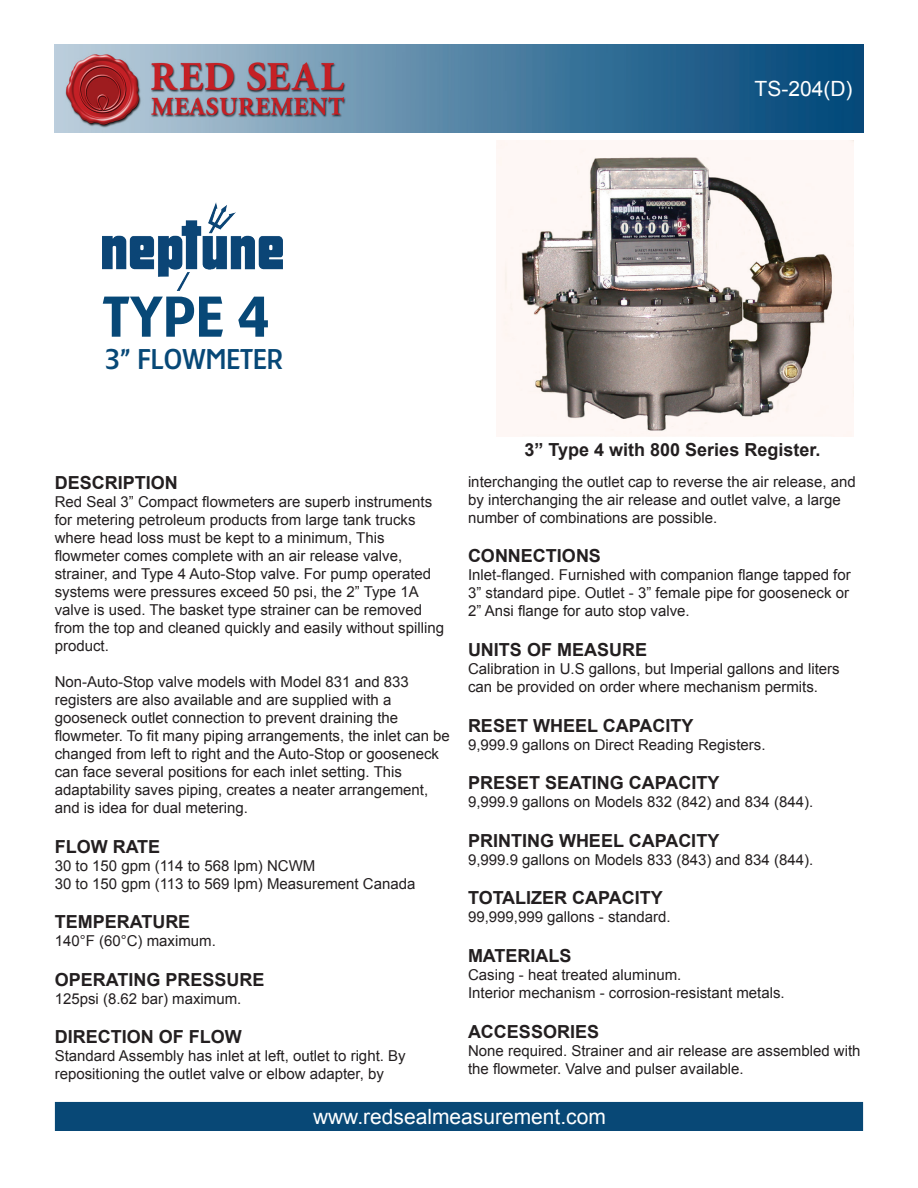
<style>
.page{position:relative;width:918px;height:1188px;background:#fff}
.page>*{position:absolute;margin:0;border:0;box-sizing:border-box;transform-origin:0 0}
.t1{font:600 54px "TF Forever";color:#074877}
.t2{font:500 27px "TF Forever";color:#074877}
.t3{font:21px "Arial";color:#fff}
.t4{font:700 18px "Arial";color:#231f20}
.t5{font:15px/18px "Arial";color:#231f20}
</style>
<div class="page">
<img style="left:54px;top:44px;width:810px;height:89px">
<img style="left:103px;top:203px;width:180px;height:88px">
<div style="left:52px;top:1099px;width:814px;height:35px;background:#084876;border:3px solid #fff"></div>
<img style="left:497px;top:140px;width:356px;height:296px">
<h3 class="t3" style="left:755px;top:75px;width:100px">TS-204(D)</h3>
<h1 class="t1" style="left:103px;top:284px;width:169px">TYPE 4</h1>
<h2 class="t2" style="left:104px;top:342px;width:180px">3” FLOWMETER</h2>
<p class="t4" style="left:55px;top:471px;width:125px">DESCRIPTION</p>
<p class="t5" style="left:55px;top:493px;width:391px">Red Seal 3” Compact flowmeters are superb instruments for metering petroleum products from large tank trucks where head loss must be kept to a minimum, This flowmeter comes complete with an air release valve, strainer, and Type 4 Auto-Stop valve. For pump operated systems were pressures exceed 50 psi, the 2” Type 1A valve is used. The basket type strainer can be removed from the top and cleaned quickly and easily without spilling product.</p>
<p class="t5" style="left:55px;top:673px;width:397px">Non-Auto-Stop valve models with Model 831 and 833 registers are also available and are supplied with a gooseneck outlet connection to prevent draining the flowmeter. To fit many piping arrangements, the inlet can be changed from left to right and the Auto-Stop or gooseneck can face several positions for each inlet setting. This adaptability saves piping, creates a neater arrangement, and is idea for dual metering.</p>
<p class="t4" style="left:55px;top:834px;width:107px">FLOW RATE</p>
<p class="t5" style="left:55px;top:856px;width:362px">30 to 150 gpm (114 to 568 lpm) NCWM<br>30 to 150 gpm (113 to 569 lpm) Measurement Canada</p>
<p class="t4" style="left:55px;top:910px;width:137px">TEMPERATURE</p>
<p class="t5" style="left:55px;top:932px;width:163px">140°F (60°C) maximum.</p>
<p class="t4" style="left:55px;top:967px;width:211px">OPERATING PRESSURE</p>
<p class="t5" style="left:55px;top:990px;width:188px">125psi (8.62 bar) maximum.</p>
<p class="t4" style="left:55px;top:1025px;width:189px">DIRECTION OF FLOW</p>
<p class="t5" style="left:55px;top:1047px;width:353px">Standard Assembly has inlet at left, outlet to right. By repositioning the outlet valve or elbow adapter, by</p>
<p class="t4" style="left:525px;top:438px;width:297px">3” Type 4 with 800 Series Register.</p>
<p class="t5" style="left:468px;top:473px;width:389px">interchanging the outlet cap to reverse the air release, and by interchanging the air release and outlet valve, a large number of combinations are possible.</p>
<p class="t4" style="left:468px;top:544px;width:135px">CONNECTIONS</p>
<p class="t5" style="left:468px;top:566px;width:384px;text-align:justify">Inlet-flanged. Furnished with companion flange tapped for 3” standard pipe. Outlet - 3” female pipe for gooseneck or 2” Ansi flange for auto stop valve.</p>
<p class="t4" style="left:468px;top:638px;width:181px">UNITS OF MEASURE</p>
<p class="t5" style="left:468px;top:660px;width:373px">Calibration in U.S gallons, but Imperial gallons and liters can be provided on order where mechanism permits.</p>
<p class="t4" style="left:468px;top:713px;width:227px">RESET WHEEL CAPACITY</p>
<p class="t5" style="left:468px;top:735px;width:299px">9,999.9 gallons on Direct Reading Registers.</p>
<p class="t4" style="left:468px;top:771px;width:253px">PRESET SEATING CAPACITY</p>
<p class="t5" style="left:468px;top:793px;width:347px">9,999.9 gallons on Models 832 (842) and 834 (844).</p>
<p class="t4" style="left:468px;top:828px;width:253px">PRINTING WHEEL CAPACITY</p>
<p class="t5" style="left:468px;top:851px;width:347px">9,999.9 gallons on Models 833 (843) and 834 (844).</p>
<p class="t4" style="left:468px;top:886px;width:196px">TOTALIZER CAPACITY</p>
<p class="t5" style="left:468px;top:908px;width:204px">99,999,999 gallons - standard.</p>
<p class="t4" style="left:468px;top:944px;width:105px">MATERIALS</p>
<p class="t5" style="left:468px;top:966px;width:318px">Casing - heat treated aluminum.<br>Interior mechanism - corrosion-resistant metals.</p>
<p class="t4" style="left:468px;top:1019px;width:133px">ACCESSORIES</p>
<p class="t5" style="left:468px;top:1041px;width:394px">None required. Strainer and air release are assembled with the flowmeter. Valve and pulser available.</p>
<h3 class="t3" style="left:313px;top:1103px;width:294px">www.redsealmeasurement.com</h3>
</div>
